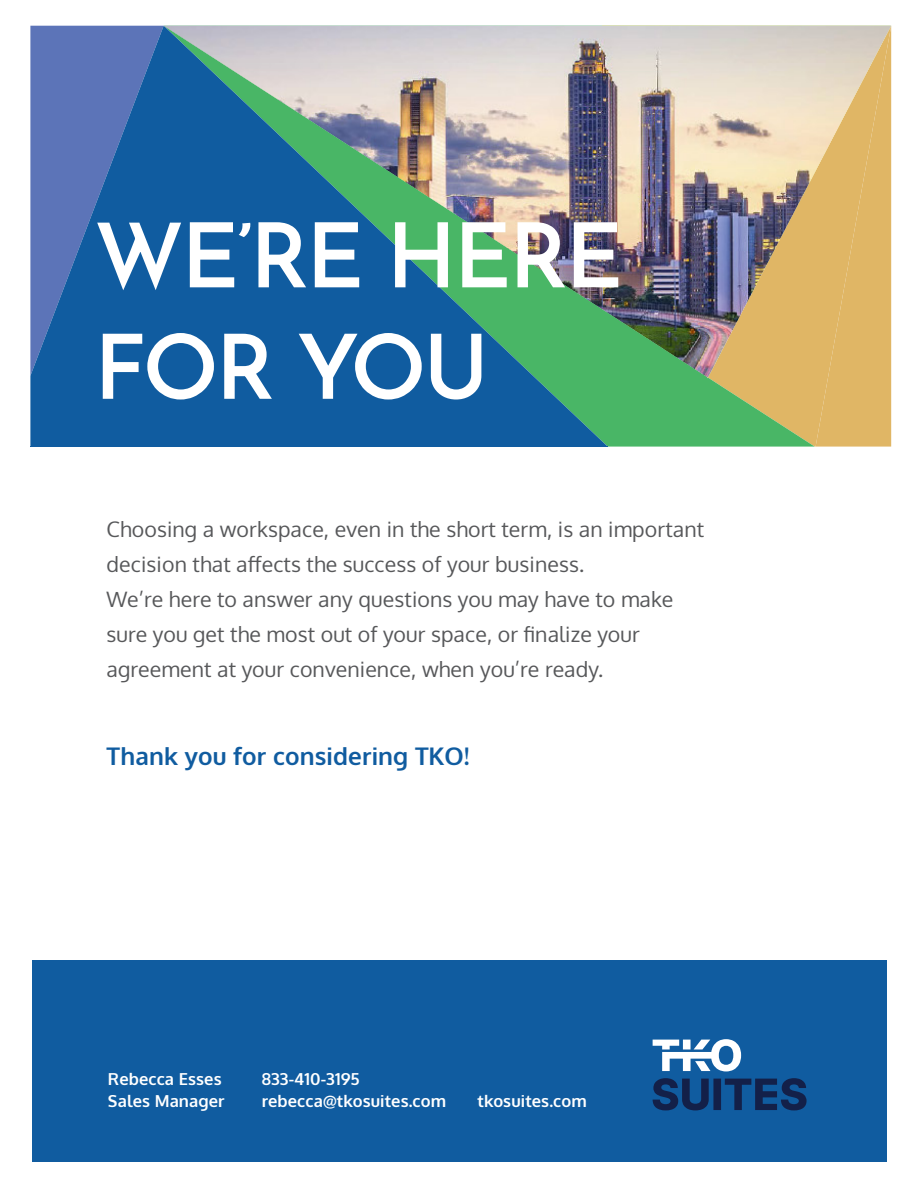
<style>
.page{position:relative;width:918px;height:1188px;background:#fff}
.page>*{position:absolute;margin:0;border:0;box-sizing:border-box;transform-origin:0 0}
.t1{font:100 89.4px/111.4px "Josefin Sans";letter-spacing:-.04em;color:#fff}
.t2{font:700 24.3px "Oxygen";letter-spacing:.005em;color:#105ca0}
.t3{font:21.3px/35.1px "Oxygen";letter-spacing:.005em;color:#57585a}
.t4{font:700 16.5px/22px "Oxygen";letter-spacing:.005em;color:#fff}
</style>
<div class="page">
<div style="left:32px;top:961px;width:855px;height:201px;background:#105ca0"></div>
<svg style="left:653px;top:1078px;width:154px;height:32px"></svg>
<svg style="left:653px;top:1039px;width:88px;height:32px"></svg>
<div style="left:30px;top:380px;width:572px;height:67px;background:#105ca0"></div>
<svg style="left:602px;top:25px;width:289px;height:422px;background:#8db768"></svg>
<img style="left:30px;top:26px;width:861px;height:354px">
<h1 class="t1" style="left:94px;top:193px;width:531px">WE’RE HERE<br>FOR YOU</h1>
<p class="t3" style="left:107px;top:512px;width:599px">Choosing a workspace, even in the short term, is an important decision that affects the success of your business.<br>We’re here to answer any questions you may have to make sure you get the most out of your space, or finalize your agreement at your convenience, when you’re ready.</p>
<p class="t2" style="left:107px;top:741px;width:364px">Thank you for considering TKO!</p>
<p class="t4" style="left:108px;top:1068px;width:118px">Rebecca Esses<br>Sales Manager</p>
<p class="t4" style="left:262px;top:1068px;width:186px">833-410-3195 rebecca@tkosuites.com</p>
<p class="t4" style="left:478px;top:1091px;width:111px">tkosuites.com</p>
</div>
